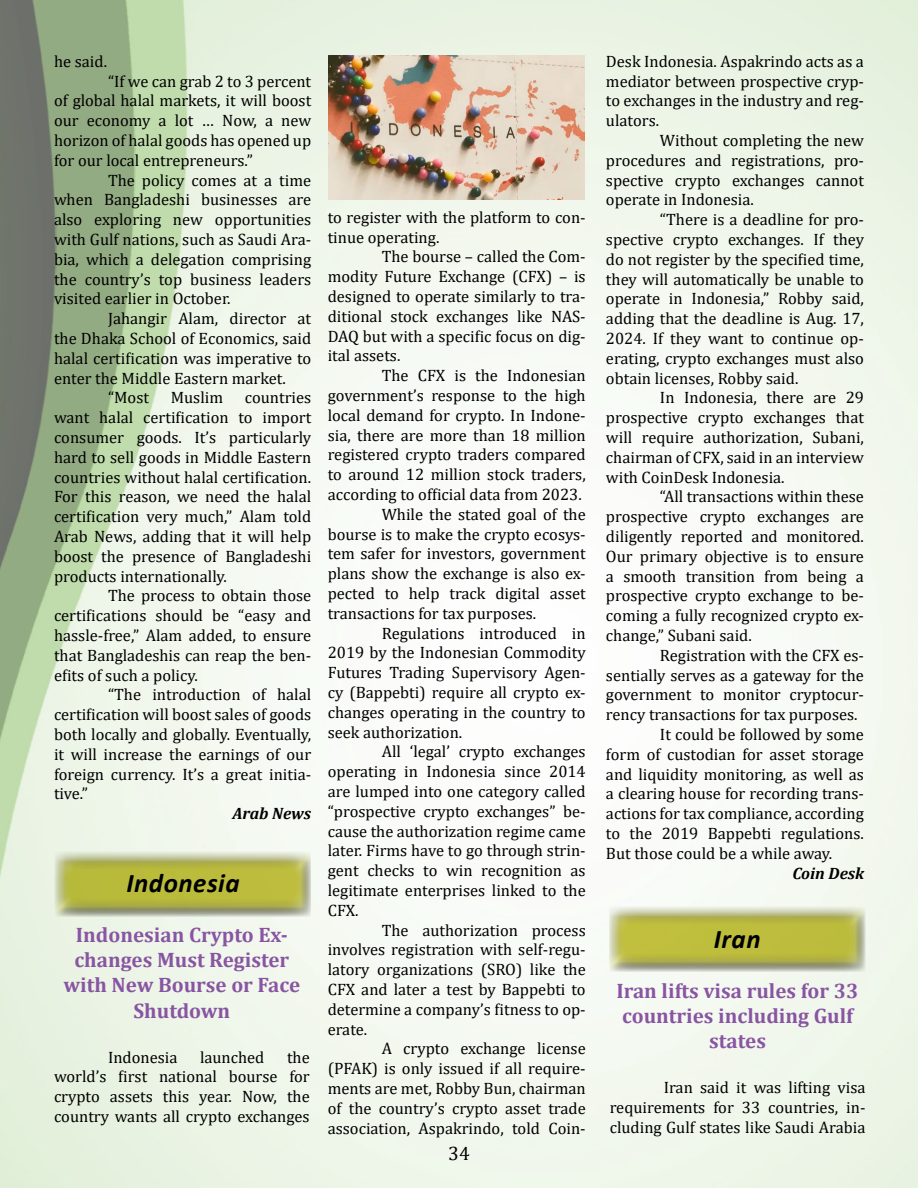
<style>
.page{position:relative;width:918px;height:1188px;background:#fff}
.page>*{position:absolute;margin:0;border:0;box-sizing:border-box;transform-origin:0 0}
.Head{font:italic 700 27px "Calibri";letter-spacing:.02em;color:#000}
.Policy_Update_title{font:700 21px/25.2px "Cambria";color:#8855a2;text-align:center}
.t1{font:19.5px "Cambria";color:#000}
.Policy_Updates{font:16.5px/19.8px "Cambria";color:#000;text-align:justify}
.Policy_Updates_source{font:italic 700 16.5px "Cambria";color:#000}
</style>
<div class="page">
<img style="left:0;top:0;width:918px;height:1188px">
<div style="left:54px;top:833px;width:258px;height:85px;background:#f1f7ed"></div>
<div style="left:54px;top:851px;width:258px;height:67px;background:#000;opacity:.75"></div>
<img style="left:329px;top:55px;width:256px;height:144px">
<div style="left:608px;top:889px;width:259px;height:84px;background:#f6faf4"></div>
<div style="left:608px;top:907px;width:259px;height:66px;background:#000;opacity:.75"></div>
<p class="Policy_Updates" style="left:54px;top:51px;width:55px">he said.</p>
<p class="Policy_Updates" style="left:54px;top:71px;width:259px;text-indent:54px">“If we can grab 2 to 3 percent of global halal markets, it will boost our economy a lot … Now, a new horizon of halal goods has opened up for our local entrepreneurs.”</p>
<p class="Policy_Updates" style="left:54px;top:170px;width:259px;text-indent:54px">The policy comes at a time when Bangladeshi businesses are also exploring new opportunities with Gulf nations, such as Saudi Ara&shy;bia, which a delegation comprising the country’s top business leaders visited earlier in October.</p>
<p class="Policy_Updates" style="left:54px;top:309px;width:259px;text-indent:54px">Jahangir Alam, director at the Dhaka School of Economics, said halal certification was imperative to enter the Middle Eastern market.</p>
<p class="Policy_Updates" style="left:108px;top:388px;width:43px">“Most</p>
<p class="Policy_Updates" style="left:171px;top:388px;width:54px">Muslim</p>
<p class="Policy_Updates" style="left:54px;top:388px;width:259px;text-indent:191px">countries want halal certification to import consumer goods. It’s particularly hard to sell goods in Middle Eastern countries without halal certification.<br>For this reason, we need the halal certification very much,” Alam told Arab News, adding that it will help boost the presence of Bangladeshi products internationally.</p>
<p class="Policy_Updates" style="left:54px;top:586px;width:259px;text-indent:54px">The process to obtain those certifications should be “easy and hassle-free,” Alam added, to ensure that Bangladeshis can reap the ben&shy;efits of such a policy.</p>
<p class="Policy_Updates" style="left:54px;top:685px;width:259px;text-indent:54px">“The introduction of halal certification will boost sales of goods both locally and globally. Eventually, it will increase the earnings of our foreign currency. It’s a great initia&shy;tive.”</p>
<p class="Policy_Updates_source" style="left:232px;top:802px;width:80px">Arab News</p>
<p class="Head" style="left:126px;top:864px;width:115px">Indonesia</p>
<p class="Policy_Update_title" style="left:63px;top:922px;width:239px">Indonesian Crypto Ex&shy;changes Must Register with New Bourse or Face<br>Shutdown</p>
<p class="Policy_Updates" style="left:108px;top:1047px;width:71px">Indonesia</p>
<p class="Policy_Updates" style="left:200px;top:1047px;width:66px">launched</p>
<p class="Policy_Updates" style="left:54px;top:1047px;width:257px;text-indent:233px">the world’s first national bourse for crypto assets this year. Now, the country wants all crypto exchanges</p>
<p class="Policy_Updates" style="left:328px;top:207px;width:260px">to register with the platform to con&shy;tinue operating.</p>
<p class="Policy_Updates" style="left:328px;top:247px;width:260px;text-indent:54px">The bourse – called the Com&shy;modity Future Exchange (CFX) – is designed to operate similarly to tra&shy;ditional stock exchanges like NAS-DAQ but with a specific focus on dig&shy;ital assets.</p>
<p class="Policy_Updates" style="left:328px;top:366px;width:260px;text-indent:54px">The CFX is the Indonesian government’s response to the high local demand for crypto. In Indone&shy;sia, there are more than 18 million registered crypto traders compared to around 12 million stock traders, according to official data from 2023.</p>
<p class="Policy_Updates" style="left:328px;top:504px;width:260px;text-indent:54px">While the stated goal of the bourse is to make the crypto ecosys&shy;tem safer for investors, government plans show the exchange is also ex&shy;pected to help track digital asset transactions for tax purposes.</p>
<p class="Policy_Updates" style="left:328px;top:623px;width:260px;text-indent:54px">Regulations introduced in 2019 by the Indonesian Commodity Futures Trading Supervisory Agen&shy;cy (Bappebti) require all crypto ex&shy;changes operating in the country to seek authorization.</p>
<p class="Policy_Updates" style="left:328px;top:742px;width:260px;text-indent:54px">All ‘legal’ crypto exchanges operating in Indonesia since 2014 are lumped into one category called “prospective crypto exchanges” be&shy;cause the authorization regime came later. Firms have to go through strin&shy;gent checks to win recognition as legitimate enterprises linked to the CFX.</p>
<p class="Policy_Updates" style="left:328px;top:920px;width:260px;text-indent:54px">The authorization process involves registration with self-regu&shy;latory organizations (SRO) like the CFX and later a test by Bappebti to determine a company’s fitness to op&shy;erate.</p>
<p class="Policy_Updates" style="left:328px;top:1039px;width:260px;text-indent:54px">A crypto exchange license (PFAK) is only issued if all require&shy;ments are met, Robby Bun, chairman of the country’s crypto asset trade association, Aspakrindo, told Coin-</p>
<p class="t1" style="left:448px;top:1142px;width:23px">34</p>
<p class="Policy_Updates" style="left:606px;top:51px;width:260px">Desk Indonesia. Aspakrindo acts as a mediator between prospective cryp&shy;to exchanges in the industry and reg&shy;ulators.</p>
<p class="Policy_Updates" style="left:606px;top:130px;width:260px;text-indent:54px">Without completing the new procedures and registrations, pro&shy;spective crypto exchanges cannot operate in Indonesia.</p>
<p class="Policy_Updates" style="left:606px;top:210px;width:260px;text-indent:54px">“There is a deadline for pro&shy;spective crypto exchanges. If they do not register by the specified time, they will automatically be unable to operate in Indonesia,” Robby said, adding that the deadline is Aug. 17, 2024. If they want to continue op&shy;erating, crypto exchanges must also obtain licenses, Robby said.</p>
<p class="Policy_Updates" style="left:606px;top:388px;width:260px;text-indent:54px">In Indonesia, there are 29 prospective crypto exchanges that will require authorization, Subani, chairman of CFX, said in an interview with CoinDesk Indonesia.</p>
<p class="Policy_Updates" style="left:606px;top:487px;width:260px;text-indent:54px">“All transactions within these prospective crypto exchanges are diligently reported and monitored.<br>Our primary objective is to ensure a smooth transition from being a prospective crypto exchange to be&shy;coming a fully recognized crypto ex&shy;change,” Subani said.</p>
<p class="Policy_Updates" style="left:606px;top:645px;width:260px;text-indent:54px">Registration with the CFX es&shy;sentially serves as a gateway for the government to monitor cryptocur&shy;rency transactions for tax purposes.</p>
<p class="Policy_Updates" style="left:606px;top:724px;width:260px;text-indent:54px">It could be followed by some form of custodian for asset storage and liquidity monitoring, as well as a clearing house for recording trans&shy;actions for tax compliance, according to the 2019 Bappebti regulations.<br>But those could be a while away.</p>
<p class="Policy_Updates_source" style="left:792px;top:861px;width:73px">Coin Desk</p>
<p class="Head" style="left:714px;top:920px;width:48px">Iran</p>
<p class="Policy_Update_title" style="left:616px;top:977px;width:244px">Iran lifts visa rules for 33 countries including Gulf states</p>
<p class="Policy_Updates" style="left:610px;top:1077px;width:257px;text-indent:54px">Iran said it was lifting visa requirements for 33 countries, in&shy;cluding Gulf states like Saudi Arabia</p>
</div>
